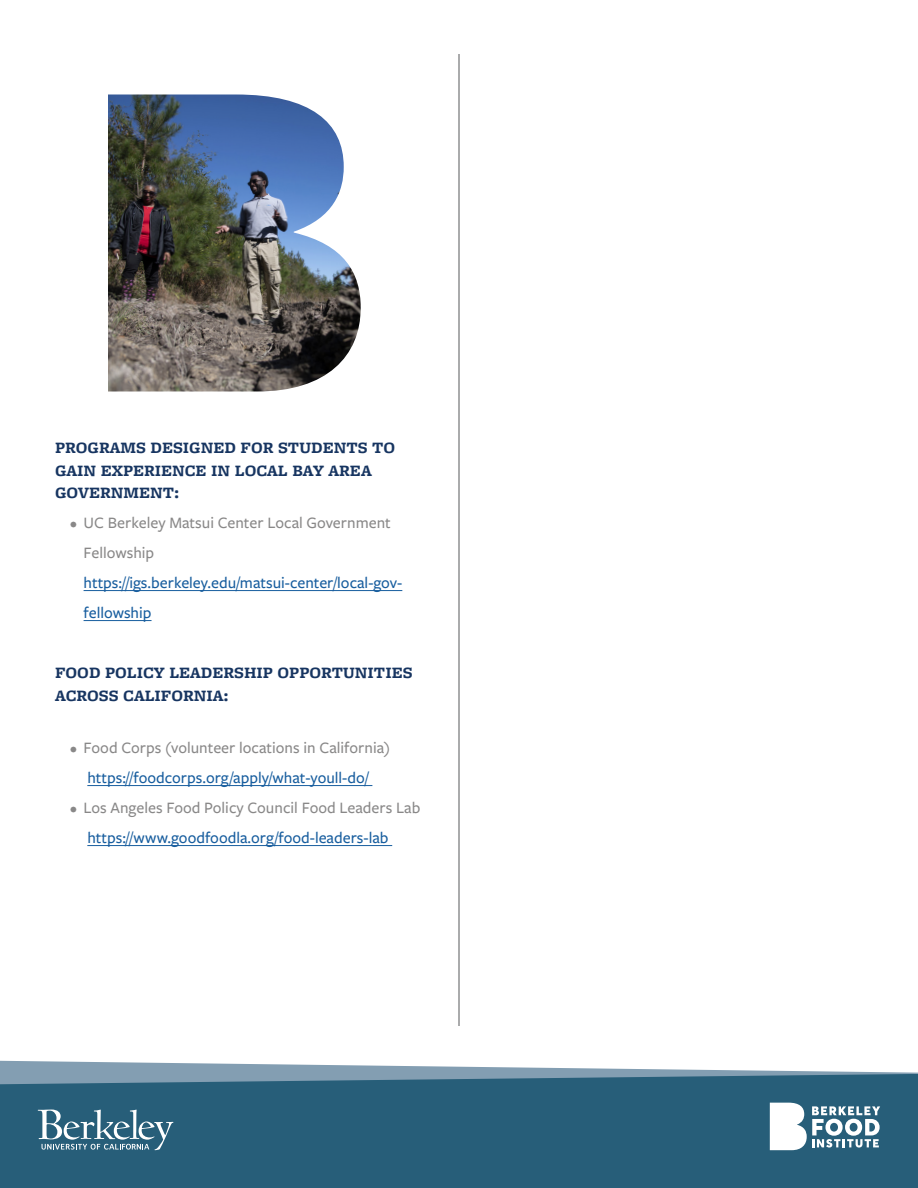
<style>
.page{position:relative;width:918px;height:1188px;background:#fff}
.page>*{position:absolute;margin:0;border:0;box-sizing:border-box;transform-origin:0 0}
.t1{font:500 16.5px/30px "Freight Sans Pro";color:#175d9e}
.Body_Paragraph{font:700 16.5px/22.5px "Freight Micro Pro";color:#173561}
.Header_1__Founder_s{font:700 16.5px/22.5px "Freight Micro Pro";color:#173561}
.s1{font-size:15px;color:#898888}
.s2{color:#898888}
</style>
<div class="page">
<hr style="left:459px;top:54px;width:1px;height:972px;background:#57585a">
<div style="left:0;top:1074px;width:918px;height:114px;background:#275e79"></div>
<svg style="left:770px;top:1103px;width:110px;height:47px"></svg>
<svg style="left:0;top:1060px;width:918px;height:24px"></svg>
<svg style="left:38px;top:1110px;width:135px;height:40px"></svg>
<hr style="left:84px;top:590px;width:318px;height:1px;background:#175d9e">
<hr style="left:84px;top:620px;width:68px;height:1px;background:#175d9e">
<hr style="left:87px;top:785px;width:285px;height:1px;background:#175d9e">
<hr style="left:87px;top:845px;width:305px;height:1px;background:#175d9e">
<img style="left:108px;top:94px;width:253px;height:298px">
<p class="Body_Paragraph" style="left:55px;top:436px;width:342px">PROGRAMS DESIGNED FOR STUDENTS TO<br>GAIN EXPERIENCE IN LOCAL BAY AREA<br>GOVERNMENT:</p>
<p class="t1" style="left:84px;top:507px;width:320px;text-indent:-14px"><span class="s1">•</span> <span class="s2">UC Berkeley Matsui Center Local Government<br>Fellowship </span>https://igs.berkeley.edu/matsui-center/local-gov&shy;fellowship</p>
<p class="Header_1__Founder_s" style="left:55px;top:661px;width:359px">FOOD POLICY LEADERSHIP OPPORTUNITIES<br>ACROSS CALIFORNIA:</p>
<p class="t1" style="left:70px;top:732px;width:322px;text-align:center"><span class="s1">•</span> <span class="s2">Food Corps (volunteer locations in California) </span>https://foodcorps.org/apply/what-youll-do/</p>
<p class="t1" style="left:87px;top:792px;width:335px;text-indent:-17px"><span class="s1">•</span> <span class="s2">Los Angeles Food Policy Council Food Leaders Lab </span>https://www.goodfoodla.org/food-leaders-lab</p>
</div>
